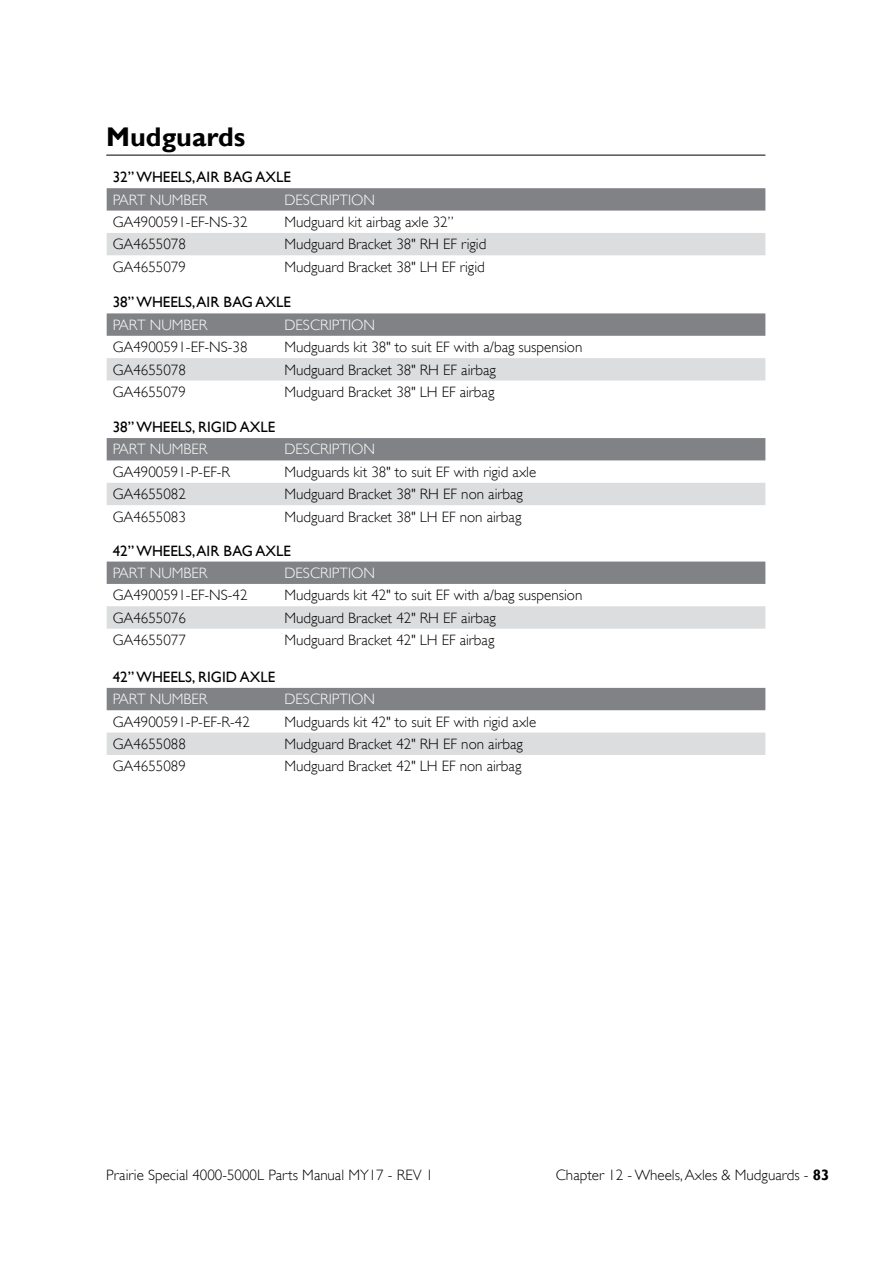
<style>
.page{position:relative;width:893px;height:1263px;background:#fff}
.page>*{position:absolute;margin:0;border:0;box-sizing:border-box;transform-origin:0 0}
.t1{font:700 27px "Gill Sans";color:#000}
.t2{font:300 15px "Gill Sans";color:#000}
.t3{font:300 15px "Gill Sans";color:#fff}
.t4{font:15px "Gill Sans";color:#000}
.s1{font-weight:700}
</style>
<div class="page">
<hr style="left:106px;top:155px;width:659px;height:1px;background:#000">
<svg style="left:107px;top:313px;width:658px;height:23px;background:#838588"></svg>
<div style="left:107px;top:358px;width:658px;height:22px;background:#dcddde"></div>
<div style="left:107px;top:561px;width:658px;height:23px;background:#808285"></div>
<svg style="left:107px;top:606px;width:658px;height:23px;background:#dcddde"></svg>
<div style="left:107px;top:438px;width:658px;height:22px;background:#808285"></div>
<div style="left:107px;top:483px;width:658px;height:22px;background:#dcddde"></div>
<div style="left:107px;top:688px;width:658px;height:22px;background:#808285"></div>
<div style="left:107px;top:733px;width:658px;height:22px;background:#dcddde"></div>
<svg style="left:107px;top:188px;width:658px;height:23px;background:#838588"></svg>
<div style="left:107px;top:233px;width:658px;height:22px;background:#dcddde"></div>
<h1 class="t1" style="left:106px;top:121px;width:141px">Mudguards</h1>
<p class="t4" style="left:113px;top:168px;width:180px">32” WHEELS, AIR BAG AXLE</p>
<p class="t3" style="left:113px;top:191px;width:96px">PART NUMBER</p>
<p class="t3" style="left:284px;top:191px;width:92px">DESCRIPTION</p>
<p class="t2" style="left:113px;top:213px;width:136px">GA4900591-EF-NS-32</p>
<p class="t2" style="left:284px;top:213px;width:171px">Mudguard kit airbag axle 32”</p>
<p class="t2" style="left:113px;top:236px;width:75px">GA4655078</p>
<p class="t2" style="left:284px;top:236px;width:203px">Mudguard Bracket 38" RH EF rigid</p>
<p class="t2" style="left:113px;top:258px;width:75px">GA4655079</p>
<p class="t2" style="left:284px;top:258px;width:202px">Mudguard Bracket 38" LH EF rigid</p>
<p class="t4" style="left:113px;top:294px;width:180px">38” WHEELS, AIR BAG AXLE</p>
<p class="t3" style="left:113px;top:316px;width:96px">PART NUMBER</p>
<p class="t3" style="left:284px;top:316px;width:92px">DESCRIPTION</p>
<p class="t2" style="left:113px;top:338px;width:136px">GA4900591-EF-NS-38</p>
<p class="t2" style="left:284px;top:338px;width:299px">Mudguards kit 38" to suit EF with a/bag suspension</p>
<p class="t2" style="left:113px;top:361px;width:75px">GA4655078</p>
<p class="t2" style="left:284px;top:361px;width:213px">Mudguard Bracket 38" RH EF airbag</p>
<p class="t2" style="left:113px;top:383px;width:75px">GA4655079</p>
<p class="t2" style="left:284px;top:383px;width:211px">Mudguard Bracket 38" LH EF airbag</p>
<p class="t4" style="left:113px;top:418px;width:164px">38” WHEELS, RIGID AXLE</p>
<p class="t3" style="left:113px;top:441px;width:96px">PART NUMBER</p>
<p class="t3" style="left:284px;top:441px;width:92px">DESCRIPTION</p>
<p class="t2" style="left:113px;top:463px;width:119px">GA4900591-P-EF-R</p>
<p class="t2" style="left:284px;top:463px;width:253px">Mudguards kit 38" to suit EF with rigid axle</p>
<p class="t2" style="left:113px;top:485px;width:75px">GA4655082</p>
<p class="t2" style="left:284px;top:485px;width:240px">Mudguard Bracket 38" RH EF non airbag</p>
<p class="t2" style="left:113px;top:508px;width:75px">GA4655083</p>
<p class="t2" style="left:284px;top:508px;width:238px">Mudguard Bracket 38" LH EF non airbag</p>
<p class="t4" style="left:113px;top:542px;width:180px">42” WHEELS, AIR BAG AXLE</p>
<p class="t3" style="left:113px;top:564px;width:96px">PART NUMBER</p>
<p class="t3" style="left:284px;top:564px;width:92px">DESCRIPTION</p>
<p class="t2" style="left:113px;top:586px;width:136px">GA4900591-EF-NS-42</p>
<p class="t2" style="left:284px;top:586px;width:299px">Mudguards kit 42" to suit EF with a/bag suspension</p>
<p class="t2" style="left:113px;top:609px;width:75px">GA4655076</p>
<p class="t2" style="left:284px;top:609px;width:213px">Mudguard Bracket 42" RH EF airbag</p>
<p class="t2" style="left:113px;top:631px;width:75px">GA4655077</p>
<p class="t2" style="left:284px;top:631px;width:211px">Mudguard Bracket 42" LH EF airbag</p>
<p class="t4" style="left:113px;top:668px;width:164px">42” WHEELS, RIGID AXLE</p>
<p class="t3" style="left:113px;top:690px;width:96px">PART NUMBER</p>
<p class="t3" style="left:284px;top:690px;width:92px">DESCRIPTION</p>
<p class="t2" style="left:113px;top:713px;width:139px">GA4900591-P-EF-R-42</p>
<p class="t2" style="left:284px;top:713px;width:253px">Mudguards kit 42" to suit EF with rigid axle</p>
<p class="t2" style="left:113px;top:735px;width:75px">GA4655088</p>
<p class="t2" style="left:284px;top:735px;width:240px">Mudguard Bracket 42" RH EF non airbag</p>
<p class="t2" style="left:113px;top:758px;width:75px">GA4655089</p>
<p class="t2" style="left:284px;top:758px;width:238px">Mudguard Bracket 42" LH EF non airbag</p>
<p class="t2" style="left:106px;top:1166px;width:329px">Prairie Special 4000-5000L Parts Manual MY17 - REV 1</p>
<p class="t2" style="left:556px;top:1166px;width:275px">Chapter 12 - Wheels, Axles &amp; Mudguards - <span class="s1">83</span></p>
</div>
